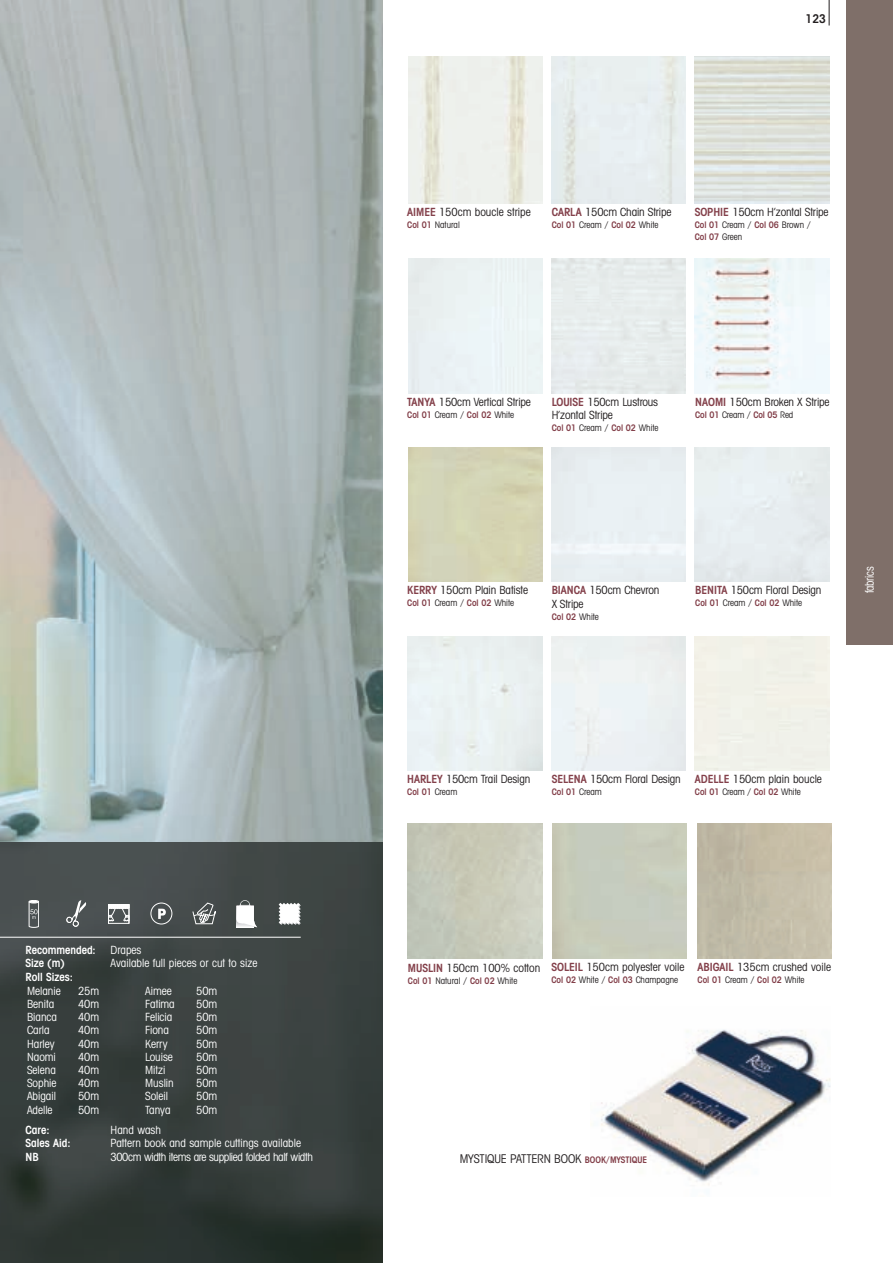
<style>
.page{position:relative;width:893px;height:1263px;background:#fff}
.page>*{position:absolute;margin:0;border:0;box-sizing:border-box;transform-origin:0 0}
.t1{font:condensed 12px "Avant Garde IT Cby BT";letter-spacing:-.01em;color:#231f20}
.t2{font:condensed 12px "Avant Garde IT Cby BT";letter-spacing:-.02em;color:#fff;scale:.9 1}
.t3{font:600 condensed 12px "Avant Garde IT Cby BT";color:#231f20}
.t4{font:condensed 11.25px/13.5px "Avant Garde IT Cby BT";letter-spacing:-.01em;color:#231f20}
.t5{font:condensed 11.25px "Avant Garde IT Cby BT";color:#fff}
.t6{font:600 condensed 11.25px "Avant Garde IT Cby BT";color:#fff}
.t7{font:condensed 11.25px "Avant Garde IT Cby BT";letter-spacing:-.035em;color:#fff}
.t8{font:condensed 9px/12px "Avant Garde IT Cby BT";color:#231f20}
.t9{font:600 condensed 9px "Avant Garde IT Cby BT";color:#83404a}
.s1{font-weight:600;color:#83404a}
.s2{font-weight:400;color:#231f20}
.s3{font-weight:600;font-size:9px;color:#83404a}
</style>
<div class="page">
<svg style="left:829px;top:0;width:1px;height:26px"></svg>
<img style="left:0;top:0;width:383px;height:842px">
<img style="left:0;top:842px;width:383px;height:421px">
<hr style="left:0;top:937px;width:301px;height:1px;background:#fff">
<img style="left:601px;top:1029px;width:230px;height:157px">
<svg style="left:279px;top:903px;width:22px;height:22px"></svg>
<div style="left:150px;top:902px;width:22px;height:22px;border:1px solid #fff;border-radius:50%"></div>
<svg style="left:158px;top:909px;width:8px;height:10px"></svg>
<svg style="left:236px;top:900px;width:21px;height:28px"></svg>
<svg style="left:108px;top:904px;width:21px;height:19px"></svg>
<svg style="left:66px;top:900px;width:20px;height:27px"></svg>
<svg style="left:29px;top:900px;width:10px;height:27px"></svg>
<svg style="left:192px;top:903px;width:24px;height:21px"></svg>
<img style="left:408px;top:56px;width:135px;height:148px">
<img style="left:695px;top:259px;width:134px;height:134px">
<div style="left:846px;top:0;width:47px;height:644px;background:#7f6f69"></div>
<p class="t3" style="left:806px;top:15px;width:22px">123</p>
<p class="t4" style="left:407px;top:206px;width:125px"><span class="s1">AIMEE</span> 150cm boucle stripe</p>
<p class="t8" style="left:407px;top:220px;width:54px"><span class="s1">Col 01</span> Natural</p>
<p class="t4" style="left:552px;top:206px;width:121px"><span class="s1">CARLA</span> 150cm Chain Stripe</p>
<p class="t8" style="left:552px;top:220px;width:108px"><span class="s1">Col 01</span> Cream / <span class="s1">Col 02</span> White</p>
<p class="t4" style="left:695px;top:206px;width:135px"><span class="s1">SOPHIE</span> 150cm H’zontal Stripe</p>
<p class="t8" style="left:695px;top:220px;width:118px"><span class="s1">Col 01</span> Cream / <span class="s1">Col 06</span> Brown /<br><span class="s1">Col 07</span> Green</p>
<p class="t4" style="left:407px;top:396px;width:125px"><span class="s1">TANYA</span> 150cm Vertical Stripe</p>
<p class="t8" style="left:407px;top:409px;width:108px"><span class="s1">Col 01</span> Cream / <span class="s1">Col 02</span> White</p>
<p class="t4" style="left:552px;top:396px;width:108px"><span class="s1">LOUISE</span> 150cm Lustrous<br>H’zontal Stripe</p>
<p class="t8" style="left:552px;top:423px;width:108px"><span class="s1">Col 01</span> Cream / <span class="s1">Col 02</span> White</p>
<p class="t4" style="left:695px;top:396px;width:136px"><span class="s1">NAOMI</span> 150cm Broken X Stripe</p>
<p class="t9" style="left:695px;top:411px;width:100px">Col 01 <span class="s2">Cream /</span> Col 05 <span class="s2">Red</span></p>
<p class="t4" style="left:407px;top:585px;width:122px"><span class="s1">KERRY</span> 150cm Plain Batiste</p>
<p class="t8" style="left:407px;top:598px;width:108px"><span class="s1">Col 01</span> Cream / <span class="s1">Col 02</span> White</p>
<p class="t4" style="left:552px;top:585px;width:109px"><span class="s1">BIANCA</span> 150cm Chevron<br>X Stripe</p>
<p class="t9" style="left:552px;top:613px;width:49px">Col 02 <span class="s2">White</span></p>
<p class="t4" style="left:695px;top:585px;width:128px"><span class="s1">BENITA</span> 150cm Floral Design</p>
<p class="t8" style="left:695px;top:598px;width:108px"><span class="s1">Col 01</span> Cream / <span class="s1">Col 02</span> White</p>
<p class="t2" style="left:865px;top:593px;width:31px;rotate:-90deg">fabrics</p>
<p class="t4" style="left:407px;top:773px;width:125px"><span class="s1">HARLEY</span> 150cm Trail Design</p>
<p class="t9" style="left:407px;top:788px;width:52px">Col 01 <span class="s2">Cream</span></p>
<p class="t4" style="left:552px;top:773px;width:131px"><span class="s1">SELENA</span> 150cm Floral Design</p>
<p class="t9" style="left:552px;top:788px;width:52px">Col 01 <span class="s2">Cream</span></p>
<p class="t4" style="left:695px;top:773px;width:129px"><span class="s1">ADELLE</span> 150cm plain boucle</p>
<p class="t8" style="left:695px;top:787px;width:107px"><span class="s1">Col 01</span> Cream / <span class="s1">Col 02</span> White</p>
<p class="t6" style="left:26px;top:945px;width:72px">Recommended:</p>
<p class="t5" style="left:111px;top:945px;width:32px">Drapes</p>
<p class="t6" style="left:26px;top:959px;width:40px">Size (m)</p>
<p class="t5" style="left:111px;top:959px;width:148px">Available full pieces or cut to size</p>
<p class="t6" style="left:26px;top:972px;width:49px">Roll Sizes:</p>
<p class="t5" style="left:27px;top:986px;width:35px">Melanie</p>
<p class="t5" style="left:78px;top:986px;width:23px">25m</p>
<p class="t5" style="left:27px;top:1000px;width:29px">Benita</p>
<p class="t5" style="left:78px;top:1000px;width:23px">40m</p>
<p class="t5" style="left:27px;top:1013px;width:32px">Bianca</p>
<p class="t5" style="left:78px;top:1013px;width:23px">40m</p>
<p class="t5" style="left:27px;top:1026px;width:24px">Carla</p>
<p class="t5" style="left:78px;top:1026px;width:23px">40m</p>
<p class="t5" style="left:27px;top:1039px;width:29px">Harley</p>
<p class="t5" style="left:78px;top:1039px;width:23px">40m</p>
<p class="t5" style="left:27px;top:1052px;width:30px">Naomi</p>
<p class="t5" style="left:78px;top:1052px;width:23px">40m</p>
<p class="t5" style="left:27px;top:1066px;width:30px">Selena</p>
<p class="t5" style="left:78px;top:1066px;width:23px">40m</p>
<p class="t5" style="left:27px;top:1079px;width:31px">Sophie</p>
<p class="t5" style="left:78px;top:1079px;width:23px">40m</p>
<p class="t5" style="left:27px;top:1092px;width:30px">Abigail</p>
<p class="t5" style="left:78px;top:1092px;width:23px">50m</p>
<p class="t5" style="left:27px;top:1105px;width:27px">Adelle</p>
<p class="t5" style="left:78px;top:1105px;width:23px">50m</p>
<p class="t5" style="left:145px;top:986px;width:28px">Aimee</p>
<p class="t5" style="left:196px;top:986px;width:23px">50m</p>
<p class="t5" style="left:145px;top:1000px;width:31px">Fatima</p>
<p class="t5" style="left:196px;top:1000px;width:23px">50m</p>
<p class="t5" style="left:145px;top:1013px;width:29px">Felicia</p>
<p class="t5" style="left:196px;top:1013px;width:23px">50m</p>
<p class="t5" style="left:145px;top:1026px;width:25px">Fiona</p>
<p class="t5" style="left:196px;top:1026px;width:23px">50m</p>
<p class="t5" style="left:145px;top:1039px;width:24px">Kerry</p>
<p class="t5" style="left:196px;top:1039px;width:23px">50m</p>
<p class="t5" style="left:145px;top:1052px;width:29px">Louise</p>
<p class="t5" style="left:196px;top:1052px;width:23px">50m</p>
<p class="t5" style="left:145px;top:1066px;width:22px">Mitzi</p>
<p class="t5" style="left:196px;top:1066px;width:23px">50m</p>
<p class="t5" style="left:145px;top:1079px;width:30px">Muslin</p>
<p class="t5" style="left:196px;top:1079px;width:23px">50m</p>
<p class="t5" style="left:145px;top:1092px;width:24px">Soleil</p>
<p class="t5" style="left:196px;top:1092px;width:23px">50m</p>
<p class="t5" style="left:145px;top:1105px;width:27px">Tanya</p>
<p class="t5" style="left:196px;top:1105px;width:23px">50m</p>
<p class="t4" style="left:408px;top:962px;width:134px"><span class="s1">MUSLIN</span> 150cm 100% cotton</p>
<p class="t8" style="left:408px;top:975px;width:111px"><span class="s1">Col 01</span> Natural / <span class="s1">Col 02</span> White</p>
<p class="t4" style="left:551px;top:961px;width:134px"><span class="s1">SOLEIL</span> 150cm polyester voile</p>
<p class="t8" style="left:551px;top:974px;width:128px"><span class="s1">Col 02</span> White / <span class="s1">Col 03</span> Champagne</p>
<p class="t6" style="left:26px;top:1125px;width:26px">Care:</p>
<p class="t5" style="left:111px;top:1125px;width:52px">Hand wash</p>
<p class="t6" style="left:26px;top:1139px;width:47px">Sales Aid:</p>
<p class="t5" style="left:111px;top:1139px;width:192px">Pattern book and sample cuttings available</p>
<p class="t6" style="left:26px;top:1152px;width:15px">NB</p>
<p class="t7" style="left:111px;top:1152px;width:204px">300cm width items are supplied folded half width</p>
<p class="t1" style="left:460px;top:1155px;width:189px">MYSTIQUE PATTERN BOOK <span class="s3">BOOK/MYSTIQUE</span></p>
<p class="t4" style="left:698px;top:961px;width:135px"><span class="s1">ABIGAIL</span> 135cm crushed voile</p>
<p class="t8" style="left:698px;top:974px;width:108px"><span class="s1">Col 01</span> Cream / <span class="s1">Col 02</span> White</p>
</div>
